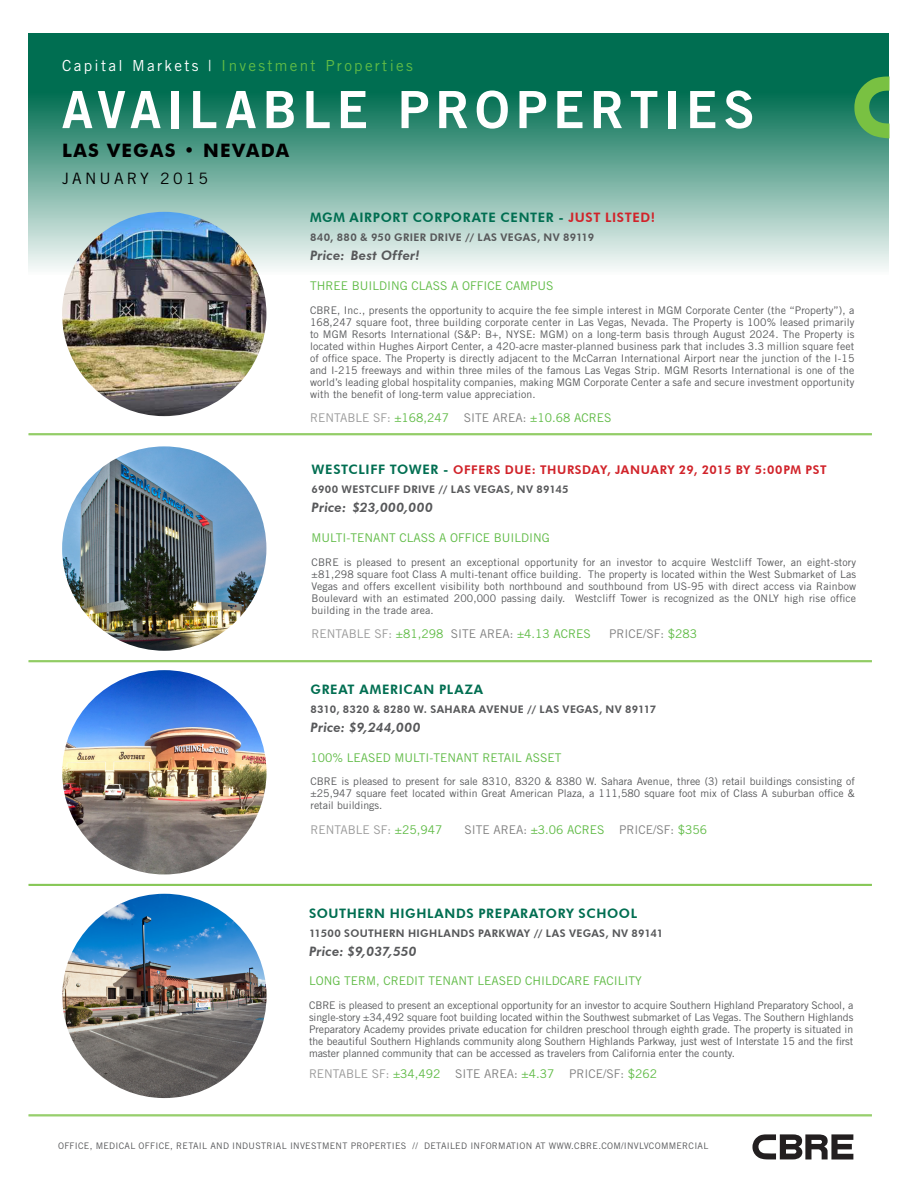
<style>
.page{position:relative;width:918px;height:1188px;background:#fff}
.page>*{position:absolute;margin:0;border:0;box-sizing:border-box;transform-origin:0 0}
.t1{font:51.45px "Trade Gothic LT Std Bd 2";letter-spacing:.11em;color:#fff}
.t2{font:700 18.45px "Futura BT";letter-spacing:.07em;color:#000}
.Capital_Markets_Iden{font:15.75px "Trade Gothic LT Std";letter-spacing:.2em;color:#000}
.Capital_Markets_Iden-2{font:15.3px "Trade Gothic LT Std";letter-spacing:.15em;color:#60bb46}
.Property_Description{font:800 13.05px "Futura BT";letter-spacing:.05em;color:#006e51}
.Property_Description-2{font:italic 800 13.05px "Futura BT";letter-spacing:.015em;color:#57585a}
.Property_Description-3{font:12px "Trade Gothic LT Std";color:#60bb46}
.body{font:12px "Trade Gothic LT Std";color:#808080}
.body-2{font:12px "Trade Gothic LT Std";color:#60bb46}
.Property_Description-4{font:800 12px "Futura BT";letter-spacing:.05em;color:#d1232a}
.body-3{font:12px "Trade Gothic LT Std";color:#9a9a9a}
.body-4{font:10.5px/12px "Trade Gothic LT Std";color:#57585a;text-align:justify}
.Property_Description-5{font:800 10.5px "Futura BT";letter-spacing:.035em;color:#57585a}
.SUBHEADS{font:9px "Trade Gothic LT Std";letter-spacing:.03em;color:#57585a}
.s1{color:#fff}
.s2{color:#d1232a}
.s3{color:#9a9a9a}
.s4{color:#808080}
.s5{font-size:13.05px;color:#006e51}
.s6{color:#60bb46}
</style>
<div class="page">
<svg style="left:28px;top:33px;width:862px;height:242px;background:#5aa18e"></svg>
<svg style="left:854px;top:76px;width:36px;height:62px;background:#50a353"></svg>
<svg style="left:752px;top:1134px;width:101px;height:26px"></svg>
<hr style="left:28px;top:660px;width:844px;height:1px;background:#79c142">
<hr style="left:28px;top:661px;width:844px;height:1px;background:#79c142">
<hr style="left:28px;top:434px;width:844px;height:1px;background:#79c142">
<hr style="left:28px;top:435px;width:844px;height:1px;background:#79c142">
<hr style="left:28px;top:884px;width:844px;height:1px;background:#79c142">
<hr style="left:28px;top:885px;width:844px;height:1px;background:#79c142">
<hr style="left:28px;top:1115px;width:844px;height:1px;background:#79c142">
<hr style="left:28px;top:1116px;width:844px;height:1px;background:#79c142">
<img style="left:62px;top:446px;width:204px;height:205px;border-radius:102px">
<img style="left:62px;top:212px;width:204px;height:204px;border-radius:102px">
<img style="left:62px;top:670px;width:205px;height:204px;border-radius:102px">
<img style="left:62px;top:894px;width:205px;height:204px;border-radius:102px">
<p class="Capital_Markets_Iden-2" style="left:62px;top:56px;width:352px"><span class="s1">Capital Markets |</span> Investment Properties</p>
<p class="t1" style="left:62px;top:78px;width:695px">AVAILABLE PROPERTIES</p>
<p class="t2" style="left:62px;top:139px;width:229px">LAS VEGAS • NEVADA</p>
<p class="Capital_Markets_Iden" style="left:62px;top:169px;width:147px">JANUARY 2015</p>
<p class="Property_Description" style="left:310px;top:209px;width:347px">MGM AIRPORT CORPORATE CENTER - <span class="s2">JUST LISTED!</span></p>
<p class="Property_Description-5" style="left:310px;top:231px;width:286px">840, 880 &amp; 950 GRIER DRIVE // LAS VEGAS, NV 89119</p>
<p class="Property_Description-2" style="left:310px;top:248px;width:111px">Price: Best Offer!</p>
<p class="Property_Description-3" style="left:310px;top:278px;width:245px">THREE BUILDING CLASS A OFFICE CAMPUS</p>
<p class="body-4" style="left:310px;top:304px;width:546px">CBRE, Inc., presents the opportunity to acquire the fee simple interest in MGM Corporate Center (the “Property”), a 168,247 square foot, three building corporate center in Las Vegas, Nevada. The Property is 100% leased primarily to MGM Resorts International (S&amp;P: B+, NYSE: MGM) on a long-term basis through August 2024. The Property is located within Hughes Airport Center, a 420-acre master-planned business park that includes 3.3 million square feet of office space. The Property is directly adjacent to the McCarran International Airport near the junction of the I-15 and I-215 freeways and within three miles of the famous Las Vegas Strip. MGM Resorts International is one of the world’s leading global hospitality companies, making MGM Corporate Center a safe and secure investment opportunity with the benefit of long-term value appreciation.</p>
<p class="body-2" style="left:310px;top:411px;width:303px"><span class="s3">RENTABLE SF:</span> ±168,247 <span class="s4">SITE AREA:</span> ±10.68 ACRES</p>
<p class="Property_Description-4" style="left:312px;top:462px;width:517px"><span class="s5">WESTCLIFF TOWER -</span> OFFERS DUE: THURSDAY, JANUARY 29, 2015 BY 5:00PM PST</p>
<p class="Property_Description-5" style="left:312px;top:483px;width:258px">6900 WESTCLIFF DRIVE // LAS VEGAS, NV 89145</p>
<p class="Property_Description-2" style="left:312px;top:500px;width:123px">Price: $23,000,000</p>
<p class="Property_Description-3" style="left:312px;top:530px;width:240px">MULTI-TENANT CLASS A OFFICE BUILDING</p>
<p class="body-4" style="left:312px;top:556px;width:546px">CBRE is pleased to present an exceptional opportunity for an investor to acquire Westcliff Tower, an eight-story ±81,298 square foot Class A multi-tenant office building. The property is located within the West Submarket of Las Vegas and offers excellent visibility both northbound and southbound from US-95 with direct access via Rainbow Boulevard with an estimated 200,000 passing daily. Westcliff Tower is recognized as the ONLY high rise office building in the trade area.</p>
<p class="body-2" style="left:312px;top:627px;width:281px"><span class="s3">RENTABLE SF:</span> ±81,298 <span class="s4">SITE AREA:</span> ±4.13 ACRES</p>
<p class="body" style="left:609px;top:627px;width:89px">PRICE/SF: <span class="s6">$283</span></p>
<p class="Property_Description" style="left:311px;top:682px;width:174px">GREAT AMERICAN PLAZA</p>
<p class="Property_Description-5" style="left:311px;top:703px;width:347px">8310, 8320 &amp; 8280 W. SAHARA AVENUE // LAS VEGAS, NV 89117</p>
<p class="Property_Description-2" style="left:311px;top:719px;width:111px">Price: $9,244,000</p>
<p class="Property_Description-3" style="left:311px;top:750px;width:252px">100% LEASED MULTI-TENANT RETAIL ASSET</p>
<p class="body-4" style="left:311px;top:776px;width:546px">CBRE is pleased to present for sale 8310, 8320 &amp; 8380 W. Sahara Avenue, three (3) retail buildings consisting of ±25,947 square feet located within Great American Plaza, a 111,580 square foot mix of Class A suburban office &amp; retail buildings.</p>
<p class="body-3" style="left:311px;top:823px;width:133px">RENTABLE SF: <span class="s6">±25,947</span></p>
<p class="body" style="left:464px;top:823px;width:244px">SITE AREA: <span class="s6">±3.06 ACRES</span> PRICE/SF: <span class="s6">$356</span></p>
<p class="Property_Description" style="left:309px;top:905px;width:330px">SOUTHERN HIGHLANDS PREPARATORY SCHOOL</p>
<p class="Property_Description-5" style="left:309px;top:927px;width:356px">11500 SOUTHERN HIGHLANDS PARKWAY // LAS VEGAS, NV 89141</p>
<p class="Property_Description-2" style="left:309px;top:943px;width:109px">Price: $9,037,550</p>
<p class="Property_Description-3" style="left:309px;top:974px;width:334px">LONG TERM, CREDIT TENANT LEASED CHILDCARE FACILITY</p>
<p class="body-4" style="left:309px;top:999px;width:546px">CBRE is pleased to present an exceptional opportunity for an investor to acquire Southern Highland Preparatory School, a single-story ±34,492 square foot building located within the Southwest submarket of Las Vegas. The Southern Highlands Preparatory Academy provides private education for children preschool through eighth grade. The property is situated in the beautiful Southern Highlands community along Southern Highlands Parkway, just west of Interstate 15 and the first master planned community that can be accessed as travelers from California enter the county.</p>
<p class="body" style="left:309px;top:1067px;width:350px"><span class="s3">RENTABLE SF:</span> <span class="s6">±34,492</span> SITE AREA: <span class="s6">±4.37</span> PRICE/SF: <span class="s6">$262</span></p>
<p class="SUBHEADS" style="left:58px;top:1141px;width:652px">OFFICE, MEDICAL OFFICE, RETAIL AND INDUSTRIAL INVESTMENT PROPERTIES // DETAILED INFORMATION AT WWW.CBRE.COM/INVLVCOMMERCIAL</p>
</div>
